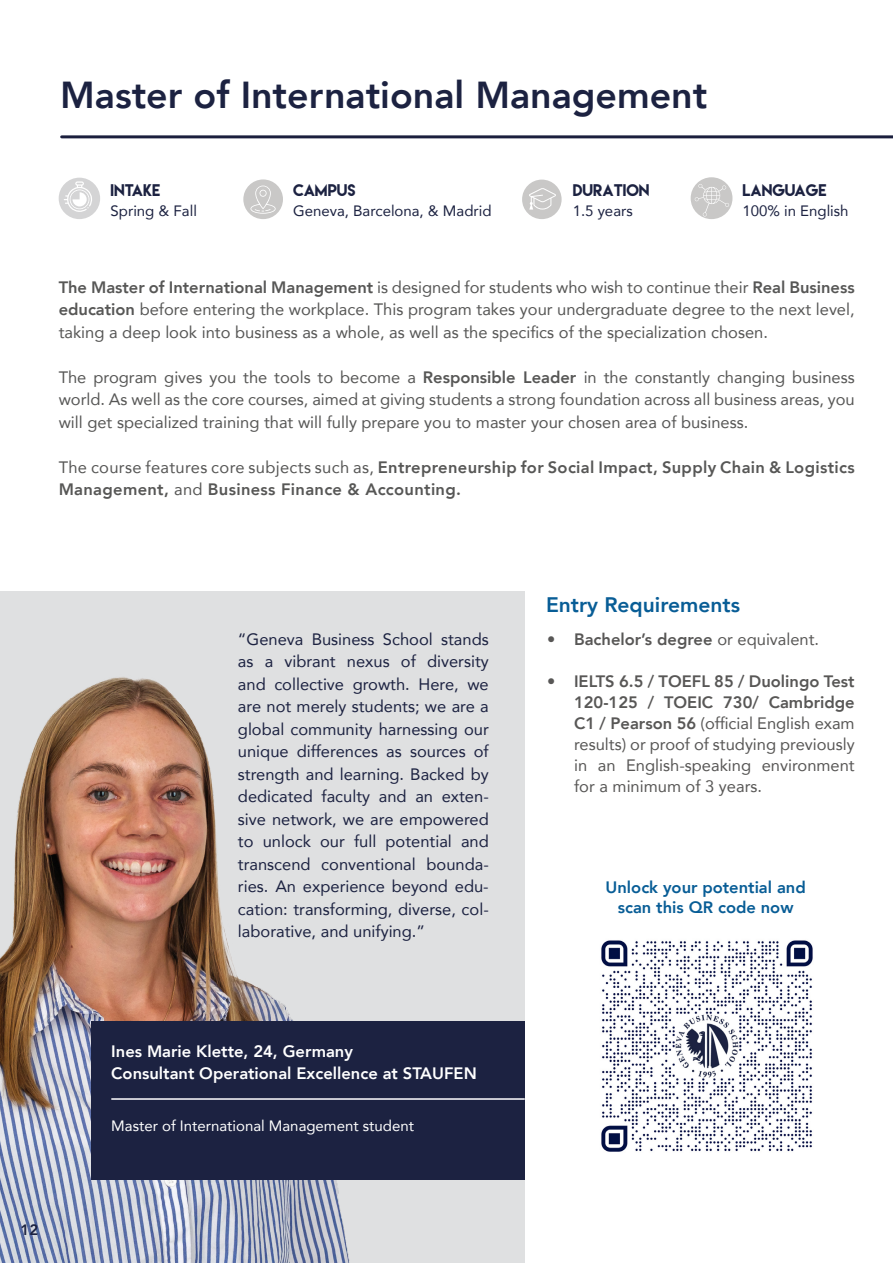
<style>
.page{position:relative;width:893px;height:1263px;background:#fff}
.page>*{position:absolute;margin:0;border:0;box-sizing:border-box;transform-origin:0 0}
.t1{font:800 37.5px "Avenir";color:#1c2241}
.t2{font:800 21px "Avenir";color:#085d96}
.t3{font:16.5px/22.5px "Avenir";color:#575756;text-align:justify}
.t4{font:16.5px/22.5px "Avenir";color:#1c2241;text-align:justify}
.t5{font:16.5px/21px "Avenir";color:#585756;text-align:justify}
.t6{font:800 16.5px/22.5px "Avenir";letter-spacing:.02em;color:#575756}
.t7{font:800 16.5px/21.6px "Avenir";color:#fff}
.t8{font:800 16.5px/19.8px "Avenir";color:#085d96;text-align:center}
.t9{font:800 16.5px "Avenir";color:#585756}
.t10{font:15px "Avenir";color:#1c2241}
.t11{font:15px "Avenir";color:#fff}
.t12{font:15px "Lemon Milk";color:#1c2241}
.t13{font:800 15px "Avenir";color:#1c2241}
.s1{font-weight:800}
.s2{font-weight:400}
</style>
<div class="page">
<img style="left:0;top:600px;width:525px;height:663px">
<hr style="left:62px;top:135px;width:831px;height:3px;background:#1b1f3d">
<div style="left:59px;top:178px;width:41px;height:41px;background:#d4d4d5;border-radius:50%"></div>
<svg style="left:64px;top:181px;width:28px;height:31px"></svg>
<div style="left:243px;top:179px;width:40px;height:40px;background:#c9c8c7;border-radius:50%"></div>
<svg style="left:250px;top:186px;width:26px;height:28px"></svg>
<div style="left:522px;top:180px;width:40px;height:39px;background:#c9c8c7;border-radius:50%"></div>
<svg style="left:529px;top:188px;width:27px;height:22px"></svg>
<div style="left:691px;top:177px;width:41px;height:42px;background:#c9c8c7;border-radius:50%"></div>
<svg style="left:695px;top:184px;width:34px;height:33px"></svg>
<div style="left:91px;top:1021px;width:434px;height:159px;background:#1c2241"></div>
<hr style="left:111px;top:1098px;width:414px;height:2px;background:#fff">
<img style="left:601px;top:940px;width:212px;height:212px">
<h1 class="t1" style="left:60px;top:70px;width:649px">Master of International Management</h1>
<p class="t12" style="left:111px;top:180px;width:51px">INTAKE</p>
<p class="t10" style="left:111px;top:201px;width:88px">Spring &amp; Fall</p>
<p class="t12" style="left:293px;top:180px;width:64px">CAMPUS</p>
<p class="t10" style="left:293px;top:201px;width:200px">Geneva, Barcelona, &amp; Madrid</p>
<p class="t12" style="left:573px;top:180px;width:78px">DURATION</p>
<p class="t10" style="left:573px;top:201px;width:62px">1.5 years</p>
<p class="t12" style="left:742px;top:180px;width:86px">LANGUAGE</p>
<p class="t10" style="left:742px;top:201px;width:108px">100% in English</p>
<p class="t3" style="left:59px;top:276px;width:797px"><span class="s1">The Master of International Management</span> is designed for students who wish to continue their <span class="s1">Real Business education</span> before entering the workplace. This program takes your undergraduate degree to the next level, taking a deep look into business as a whole, as well as the specifics of the specialization chosen.</p>
<p class="t3" style="left:59px;top:366px;width:798px">The program gives you the tools to become a <span class="s1">Responsible Leader</span> in the constantly changing business world. As well as the core courses, aimed at giving students a strong foundation across all business areas, you will get specialized training that will fully prepare you to master your chosen area of business.</p>
<p class="t6" style="left:59px;top:456px;width:797px"><span class="s2">The course features core subjects such as,</span> Entrepreneurship for Social Impact, Supply Chain &amp; Logistics<br>Management, <span class="s2">and</span> Business Finance &amp; Accounting.</p>
<p class="t4" style="left:238px;top:628px;width:252px">“Geneva Business School stands as a vibrant nexus of diversity and collective growth. Here, we are not merely students; we are a global community harnessing our unique differences as sources of strength and learning. Backed by dedicated faculty and an exten&shy;sive network, we are empowered to unlock our full potential and transcend conventional bounda&shy;ries. An experience beyond edu&shy;cation: transforming, diverse, col&shy;laborative, and unifying.”</p>
<p class="t2" style="left:546px;top:591px;width:196px">Entry Requirements</p>
<p class="t9" style="left:547px;top:628px;width:274px">• Bachelor’s degree <span class="s2">or equivalent.</span></p>
<p class="t5" style="left:574px;top:671px;width:282px;text-indent:-27px"><span class="s1">• IELTS 6.5 / TOEFL 85 / Duolingo Test 120-125 / TOEIC 730/ Cambridge C1 / Pearson 56</span> (official English exam results) or proof of studying previously in an English-speaking environment for a minimum of 3 years.</p>
<p class="t8" style="left:606px;top:878px;width:202px">Unlock your potential and scan this QR code now</p>
<p class="t13" style="left:21px;top:1219px;width:19px">12</p>
<p class="t7" style="left:111px;top:1041px;width:367px">Ines Marie Klette, 24, Germany<br>Consultant Operational Excellence at STAUFEN</p>
<p class="t11" style="left:111px;top:1115px;width:304px">Master of International Management student</p>
</div>
